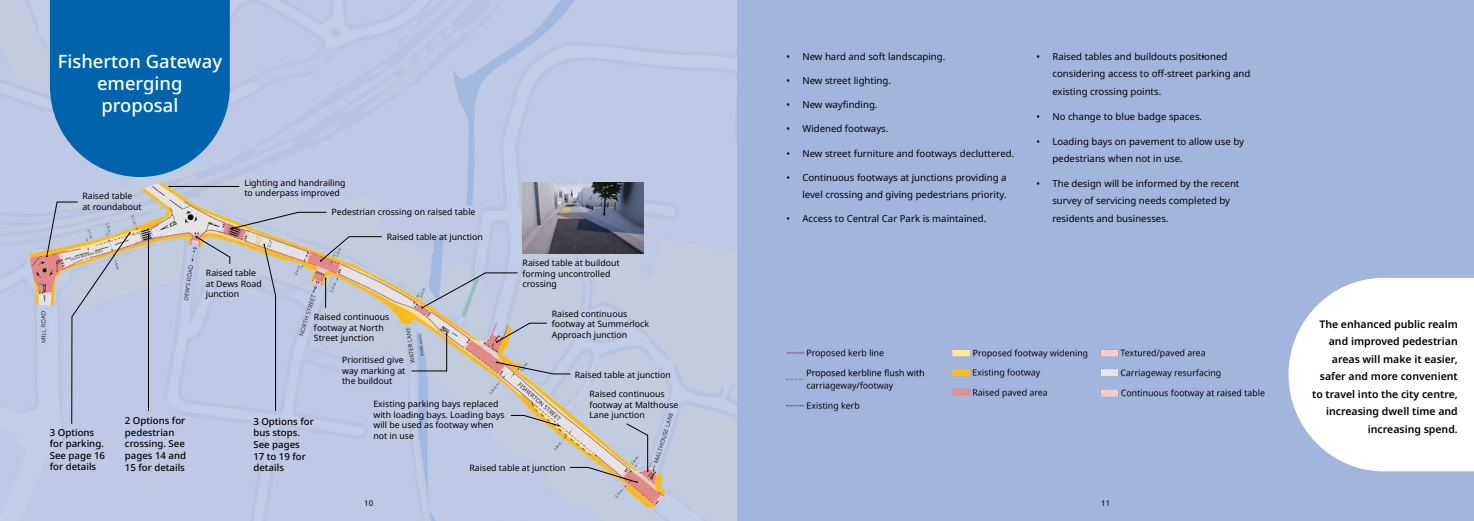
<style>
.page{position:relative;width:1474px;height:521px;background:#fff}
.page>*{position:absolute;margin:0;border:0;box-sizing:border-box;transform-origin:0 0}
.t1{font:500 18.38px/21.9px "Noto Sans";color:#fff;text-align:center}
.t2{font:600 10.5px/17.5px "Noto Sans";color:#000;text-align:right}
.t3{font:9.62px/17.4px "Noto Sans";color:#000}
.t4{font:500 9.62px/11.5px "Noto Sans";color:#000}
.t5{font:8.75px/10.5px "Noto Sans";color:#000}
.t6{font:7.88px "Noto Sans";color:#000}
</style>
<div class="page">
<div style="left:0;top:0;width:737px;height:521px;background:#bdc9e5"></div>
<div style="left:737px;top:0;width:736px;height:521px;background:#a2b5dd"></div>
<svg style="left:1288px;top:278px;width:185px;height:193px;background:#f4f6fb"></svg>
<svg style="left:230px;top:212px;width:97px;height:18px;background:#b8bec8"></svg>
<svg style="left:263px;top:244px;width:13px;height:167px;background:#b1b9cc"></svg>
<svg style="left:325px;top:278px;width:1px;height:30px"></svg>
<svg style="left:320px;top:236px;width:62px;height:26px;background:#b9beca"></svg>
<svg style="left:496px;top:323px;width:51px;height:20px"></svg>
<svg style="left:496px;top:361px;width:75px;height:13px"></svg>
<svg style="left:195px;top:236px;width:35px;height:28px"></svg>
<hr style="left:169px;top:186px;width:70px;height:1px;background:#000">
<img style="left:523px;top:183px;width:121px;height:70px">
<svg style="left:411px;top:333px;width:36px;height:38px"></svg>
<svg style="left:421px;top:272px;width:97px;height:36px;background:#b6c2d7"></svg>
<svg style="left:46px;top:202px;width:84px;height:222px;background:#bfc5d7"></svg>
<hr style="left:148px;top:234px;width:1px;height:177px;background:#000">
<img style="left:786px;top:349px;width:478px;height:63px">
<svg style="left:50px;top:0;width:180px;height:177px;background:#146eb2"></svg>
<svg style="left:510px;top:415px;width:49px;height:11px"></svg>
<img style="left:569px;top:423px;width:79px;height:60px">
<h1 class="t1" style="left:58px;top:51px;width:166px">Fisherton Gateway emerging proposal</h1>
<p class="t5" style="left:82px;top:191px;width:61px">Raised table at roundabout</p>
<p class="t5" style="left:244px;top:177px;width:103px">Lighting and handrailing to underpass improved</p>
<p class="t5" style="left:331px;top:207px;width:145px">Pedestrian crossing on raised table</p>
<p class="t5" style="left:387px;top:231px;width:98px">Raised table at junction</p>
<p class="t5" style="left:206px;top:268px;width:57px">Raised table at Dews Road junction</p>
<p class="t5" style="left:314px;top:312px;width:77px">Raised continuous footway at North<br>Street junction</p>
<p class="t5" style="left:342px;top:355px;width:65px">Prioritised give way marking at the buildout</p>
<p class="t5" style="left:522px;top:258px;width:99px">Raised table at buildout forming uncontrolled crossing</p>
<p class="t5" style="left:552px;top:308px;width:99px">Raised continuous footway at Summerlock<br>Approach junction</p>
<p class="t5" style="left:575px;top:369px;width:98px">Raised table at junction</p>
<p class="t4" style="left:50px;top:426px;width:57px">3 Options for parking.<br>See page 16 for details</p>
<p class="t4" style="left:125px;top:415px;width:63px">2 Options for pedestrian crossing. See pages 14 and<br>15 for details</p>
<p class="t4" style="left:253px;top:416px;width:62px">3 Options for bus stops.<br>See pages<br>17 to 19 for details</p>
<p class="t5" style="left:373px;top:399px;width:133px">Existing parking bays replaced with loading bays. Loading bays will be used as footway when not in use</p>
<p class="t5" style="left:469px;top:463px;width:98px">Raised table at junction</p>
<p class="t5" style="left:589px;top:389px;width:91px">Raised continuous footway at Malthouse<br>Lane junction</p>
<p class="t3" style="left:1052px;top:48px;width:200px;text-indent:-16px">• Raised tables and buildouts positioned considering access to off-street parking and existing crossing points.</p>
<p class="t3" style="left:1036px;top:108px;width:167px">• No change to blue badge spaces.</p>
<p class="t3" style="left:1052px;top:133px;width:193px;text-indent:-16px">• Loading bays on pavement to allow use by pedestrians when not in use.</p>
<p class="t3" style="left:1052px;top:175px;width:188px;text-indent:-16px">• The design will be informed by the recent survey of servicing needs completed by residents and businesses.</p>
<p class="t3" style="left:786px;top:48px;width:160px">• New hard and soft landscaping.</p>
<p class="t3" style="left:1201px;top:48px;width:5px">•</p>
<p class="t3" style="left:786px;top:72px;width:106px">• New street lighting.</p>
<p class="t3" style="left:786px;top:96px;width:92px">• New wayfinding.</p>
<p class="t3" style="left:786px;top:120px;width:103px">• Widened footways.</p>
<p class="t3" style="left:786px;top:145px;width:229px">• New street furniture and footways decluttered.</p>
<p class="t3" style="left:786px;top:169px;width:221px;line-height:16.7px;text-align:right">• Continuous footways at junctions providing a level crossing and giving pedestrians priority.</p>
<p class="t3" style="left:786px;top:210px;width:201px">• Access to Central Car Park is maintained.</p>
<p class="t6" style="left:364px;top:497px;width:11px">10</p>
<p class="t6" style="left:1101px;top:497px;width:11px">11</p>
<p class="t2" style="left:1311px;top:315px;width:147px">The enhanced public realm and improved pedestrian areas will make it easier, safer and more convenient to travel into the city centre, increasing dwell time and increasing spend.</p>
</div>
